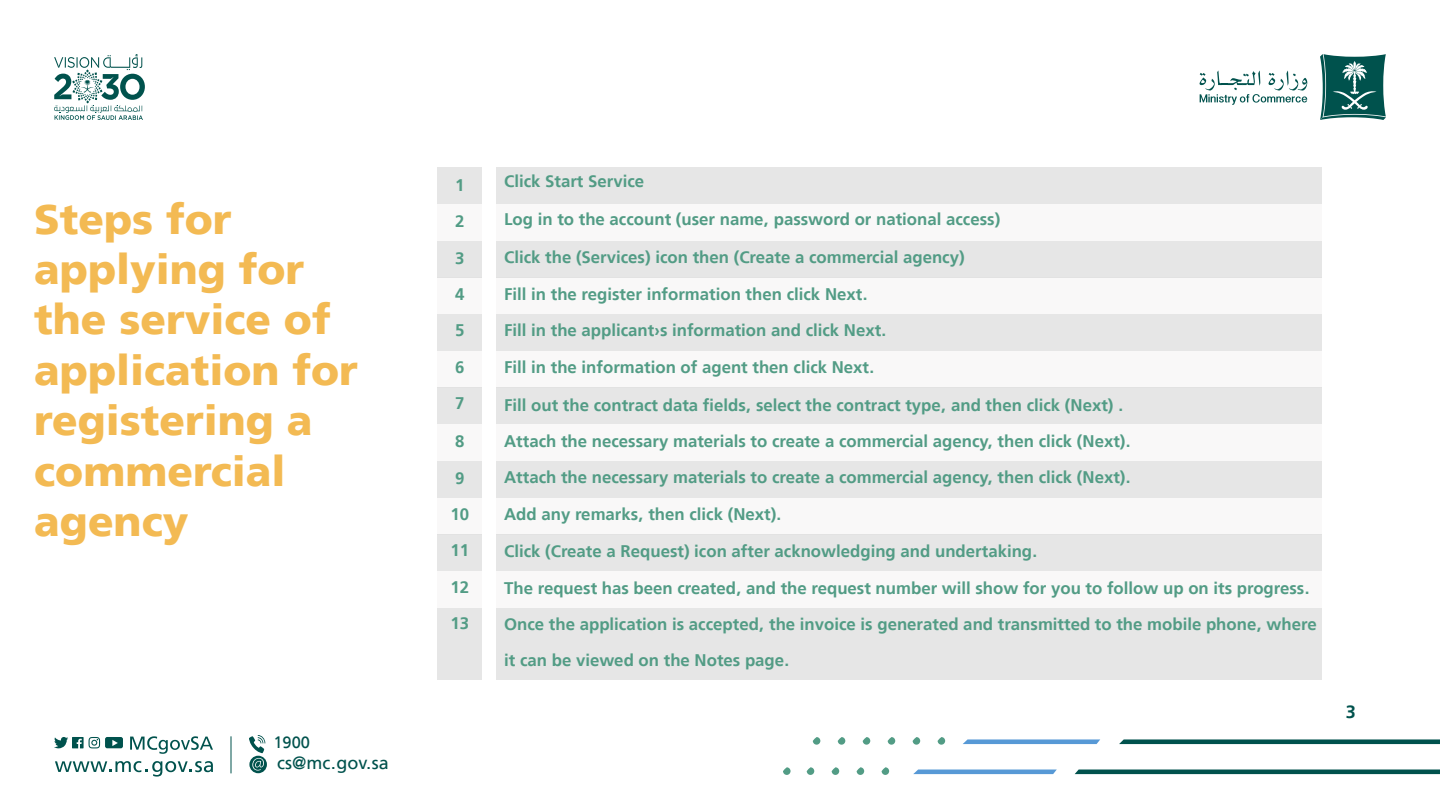
<style>
.page{position:relative;width:1440px;height:810px;background:#fff}
.page>*{position:absolute;margin:0;border:0;box-sizing:border-box;transform-origin:0 0}
.t1{font:900 42px/50.4px "Frutiger LT Arabic 75";color:#f3ba53}
.t2{font:18px "Frutiger LT Arabic 55 Roman";color:#00524d}
.t3{font:700 18px "Frutiger LT Arabic 65";color:#00524d}
.t4{font:700 16.8px/36.3px "Frutiger LT Arabic 65";color:#529c85}
.t5{font:16.5px "Frutiger LT Arabic 55 Roman";color:#00524d}
</style>
<div class="page">
<svg style="left:249px;top:756px;width:18px;height:17px"></svg>
<svg style="left:1119px;top:739px;width:321px;height:5px;background:#19635e"></svg>
<svg style="left:963px;top:739px;width:137px;height:5px"></svg>
<svg style="left:1075px;top:770px;width:365px;height:4px"></svg>
<svg style="left:913px;top:770px;width:144px;height:4px"></svg>
<div style="left:938px;top:737px;width:7px;height:8px;background:#529c85;border-radius:50%"></div>
<div style="left:913px;top:737px;width:7px;height:8px;background:#529c85;border-radius:50%"></div>
<div style="left:888px;top:737px;width:7px;height:8px;background:#529c85;border-radius:50%"></div>
<div style="left:863px;top:737px;width:7px;height:8px;background:#529c85;border-radius:50%"></div>
<div style="left:838px;top:737px;width:7px;height:8px;background:#529c85;border-radius:50%"></div>
<div style="left:882px;top:767px;width:7px;height:8px;background:#529c85;border-radius:50%"></div>
<div style="left:857px;top:767px;width:7px;height:8px;background:#529c85;border-radius:50%"></div>
<div style="left:832px;top:767px;width:7px;height:8px;background:#529c85;border-radius:50%"></div>
<div style="left:813px;top:737px;width:7px;height:8px;background:#529c85;border-radius:50%"></div>
<div style="left:807px;top:767px;width:7px;height:8px;background:#529c85;border-radius:50%"></div>
<div style="left:783px;top:767px;width:8px;height:8px;background:#529c85;border-radius:50%"></div>
<svg style="left:54px;top:737px;width:69px;height:11px"></svg>
<svg style="left:55px;top:761px;width:158px;height:16px"></svg>
<svg style="left:130px;top:736px;width:83px;height:18px"></svg>
<svg style="left:1320px;top:54px;width:66px;height:66px;background:#3b7a76"></svg>
<svg style="left:1200px;top:70px;width:107px;height:35px"></svg>
<svg style="left:54px;top:54px;width:91px;height:66px"></svg>
<hr style="left:231px;top:736px;width:1px;height:37px;background:#00524d">
<svg style="left:249px;top:735px;width:16px;height:36px"></svg>
<div style="left:437px;top:167px;width:45px;height:37px;background:#e6e6e6"></div>
<div style="left:437px;top:387px;width:45px;height:37px;background:#e6e6e6"></div>
<div style="left:437px;top:608px;width:45px;height:72px;background:#e6e6e6"></div>
<div style="left:437px;top:241px;width:45px;height:36px;background:#e6e6e6"></div>
<div style="left:437px;top:461px;width:45px;height:37px;background:#e6e6e6"></div>
<div style="left:437px;top:314px;width:45px;height:37px;background:#e6e6e6"></div>
<div style="left:437px;top:535px;width:45px;height:36px;background:#e6e6e6"></div>
<div style="left:437px;top:204px;width:45px;height:37px;background:#f9f8f8"></div>
<div style="left:437px;top:425px;width:45px;height:36px;background:#f9f8f8"></div>
<div style="left:437px;top:277px;width:45px;height:37px;background:#f9f8f8"></div>
<div style="left:437px;top:498px;width:45px;height:37px;background:#f9f8f8"></div>
<div style="left:437px;top:351px;width:45px;height:36px;background:#f9f8f8"></div>
<div style="left:437px;top:571px;width:45px;height:37px;background:#f9f8f8"></div>
<div style="left:496px;top:167px;width:826px;height:37px;background:#e6e6e6"></div>
<div style="left:496px;top:387px;width:826px;height:37px;background:#e6e6e6"></div>
<div style="left:496px;top:608px;width:826px;height:72px;background:#e6e6e6"></div>
<div style="left:496px;top:241px;width:826px;height:36px;background:#e6e6e6"></div>
<div style="left:496px;top:461px;width:826px;height:37px;background:#e6e6e6"></div>
<div style="left:496px;top:314px;width:826px;height:37px;background:#e6e6e6"></div>
<div style="left:496px;top:535px;width:826px;height:36px;background:#e6e6e6"></div>
<div style="left:496px;top:204px;width:826px;height:37px;background:#f9f8f8"></div>
<div style="left:496px;top:425px;width:826px;height:36px;background:#f9f8f8"></div>
<div style="left:496px;top:277px;width:826px;height:37px;background:#f9f8f8"></div>
<div style="left:496px;top:498px;width:826px;height:37px;background:#f9f8f8"></div>
<div style="left:496px;top:351px;width:826px;height:36px;background:#f9f8f8"></div>
<div style="left:496px;top:571px;width:826px;height:37px;background:#f9f8f8"></div>
<h1 class="t1" style="left:34px;top:194px;width:325px">Steps for applying for the service of application for registering a commercial agency</h1>
<p class="t5" style="left:273px;top:730px;width:38px">1900</p>
<p class="t2" style="left:277px;top:749px;width:113px">cs@mc.gov.sa</p>
<p class="t4" style="left:455px;top:167px;width:11px;text-align:justify">1<br>2<br>3<br>4<br>5<br>6<br>7</p>
<p class="t4" style="left:451px;top:423px;width:20px">8<br>9<br>10<br>11<br>12<br>13</p>
<p class="t4" style="left:504px;top:162px;width:142px">Click Start Service</p>
<p class="t4" style="left:504px;top:201px;width:498px">Log in to the account (user name, password or national access(</p>
<p class="t4" style="left:504px;top:239px;width:462px">Click the (Services) icon then (Create a commercial agency( Fill in the register information then click Next.<br>Fill in the applicant s› information and click Next.<br>Fill in the information of agent then click Next.</p>
<p class="t4" style="left:504px;top:387px;width:814px">Fill out the contract data fields, select the contract type, and then click (Next .(<br>Attach the necessary materials to create a commercial agency, then click (Next .(<br>Attach the necessary materials to create a commercial agency, then click (Next .(<br>Add any remarks, then click (Next .(<br>Click (Create a Request) icon after acknowledging and undertaking.<br>The request has been created, and the request number will show for you to follow up on its progress.<br>Once the application is accepted, the invoice is generated and transmitted to the mobile phone, where it can be viewed on the Notes page.</p>
<p class="t3" style="left:1346px;top:697px;width:12px">3</p>
</div>
